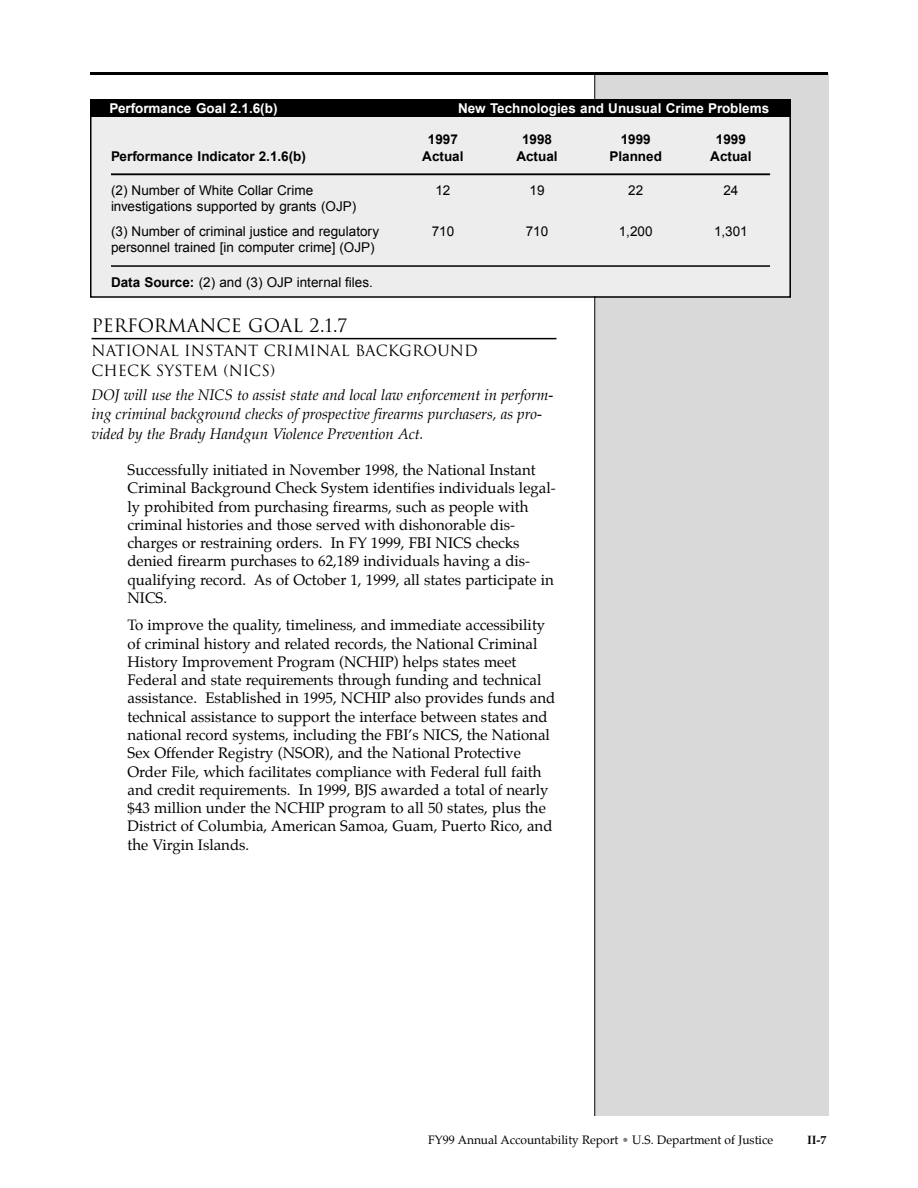
<style>
.page{position:relative;width:918px;height:1188px;background:#fff}
.page>*{position:absolute;margin:0;border:0;box-sizing:border-box;transform-origin:0 0}
.t1{font:18px "Trajan";color:#000}
.t2{font:15px/18.3px "Palatino";color:#000}
.t3{font:italic 15px/19.5px "Palatino";color:#000}
.t4{font:15px/19.5px "Trajan";color:#000}
.t5{font:13.5px/25.2px "Arial";color:#000}
.t6{font:700 13.5px "Arial";color:#000}
.t7{font:700 13.5px "Arial";color:#fff}
.t8{font:12px "Palatino";color:#000}
.t9{font:700 12px "Palatino";color:#000}
.s1{font-weight:700}
.s2{color:#808080}
</style>
<div class="page">
<hr style="left:92px;top:338px;width:464px;height:1px;background:#000">
<div style="left:595px;top:74px;width:234px;height:1042px;background:#d9d9d9"></div>
<hr style="left:594px;top:74px;width:1px;height:1042px;background:#000">
<hr style="left:90px;top:72px;width:738px;height:3px;background:#000">
<div style="left:92px;top:100px;width:697px;height:196px;background:#ededed"></div>
<hr style="left:111px;top:174px;width:659px;height:1px;background:#000">
<hr style="left:111px;top:265px;width:659px;height:2px;background:#000">
<div style="left:90px;top:99px;width:701px;height:199px;border:2px solid #000"></div>
<div style="left:90px;top:99px;width:701px;height:18px;background:#000"></div>
<p class="t7" style="left:110px;top:103px;width:170px">Performance Goal 2.1.6(b)</p>
<p class="t7" style="left:458px;top:103px;width:313px">New Technologies and Unusual Crime Problems</p>
<p class="t6" style="left:428px;top:135px;width:32px">1997</p>
<p class="t6" style="left:522px;top:135px;width:32px">1998</p>
<p class="t6" style="left:621px;top:135px;width:32px">1999</p>
<p class="t6" style="left:716px;top:135px;width:32px">1999</p>
<p class="t6" style="left:111px;top:151px;width:197px">Performance Indicator 2.1.6(b)</p>
<p class="t6" style="left:422px;top:151px;width:43px">Actual</p>
<p class="t6" style="left:516px;top:151px;width:43px">Actual</p>
<p class="t6" style="left:609px;top:151px;width:54px">Planned</p>
<p class="t6" style="left:710px;top:151px;width:43px">Actual</p>
<p class="t5" style="left:111px;top:179px;width:204px">(2) Number of White Collar Crime</p>
<p class="t5" style="left:435px;top:179px;width:17px">12</p>
<p class="t5" style="left:530px;top:179px;width:17px">19</p>
<p class="t5" style="left:628px;top:179px;width:17px">22</p>
<p class="t5" style="left:723px;top:179px;width:17px">24</p>
<p class="t5" style="left:111px;top:195px;width:270px">investigations supported by grants (OJP)<br>(3) Number of criminal justice and regulatory</p>
<p class="t5" style="left:432px;top:220px;width:24px">710</p>
<p class="t5" style="left:526px;top:220px;width:24px">710</p>
<p class="t5" style="left:619px;top:220px;width:35px">1,200</p>
<p class="t5" style="left:714px;top:220px;width:35px">1,301</p>
<p class="t5" style="left:111px;top:236px;width:265px">personnel trained [in computer crime] (OJP)</p>
<p class="t5" style="left:111px;top:271px;width:263px"><span class="s1">Data Source:</span> (2) and (3) OJP internal files.</p>
<p class="t1" style="left:92px;top:316px;width:257px">PERFORMANCE GOAL 2.1.7</p>
<p class="t4" style="left:92px;top:341px;width:388px">NATIONAL INSTANT CRIMINAL BACKGROUND<br>CHECK SYSTEM (NICS)</p>
<p class="t3" style="left:92px;top:387px;width:464px">DOJ will use the NICS to assist state and local law enforcement in perform&shy;ing criminal background checks of prospective firearms purchasers, as pro&shy;vided by the Brady Handgun Violence Prevention Act.</p>
<p class="t2" style="left:128px;top:463px;width:430px">Successfully initiated in November 1998, the National Instant Criminal Background Check System identifies individuals legal&shy;ly prohibited from purchasing firearms, such as people with criminal histories and those served with dishonorable dis&shy;charges or restraining orders. In FY 1999, FBI NICS checks denied firearm purchases to 62,189 individuals having a dis&shy;qualifying record. As of October 1, 1999, all states participate in NICS.</p>
<p class="t2" style="left:128px;top:618px;width:429px">To improve the quality, timeliness, and immediate accessibility of criminal history and related records, the National Criminal History Improvement Program (NCHIP) helps states meet Federal and state requirements through funding and technical assistance. Established in 1995, NCHIP also provides funds and technical assistance to support the interface between states and national record systems, including the FBI’s NICS, the National Sex Offender Registry (NSOR), and the National Protective Order File, which facilitates compliance with Federal full faith and credit requirements. In 1999, BJS awarded a total of nearly $43 million under the NCHIP program to all 50 states, plus the District of Columbia, American Samoa, Guam, Puerto Rico, and the Virgin Islands.</p>
<p class="t8" style="left:428px;top:1136px;width:347px">FY99 Annual Accountability Report <span class="s2">•</span> U.S. Department of Justice</p>
<p class="t9" style="left:807px;top:1136px;width:21px">II-7</p>
</div>
